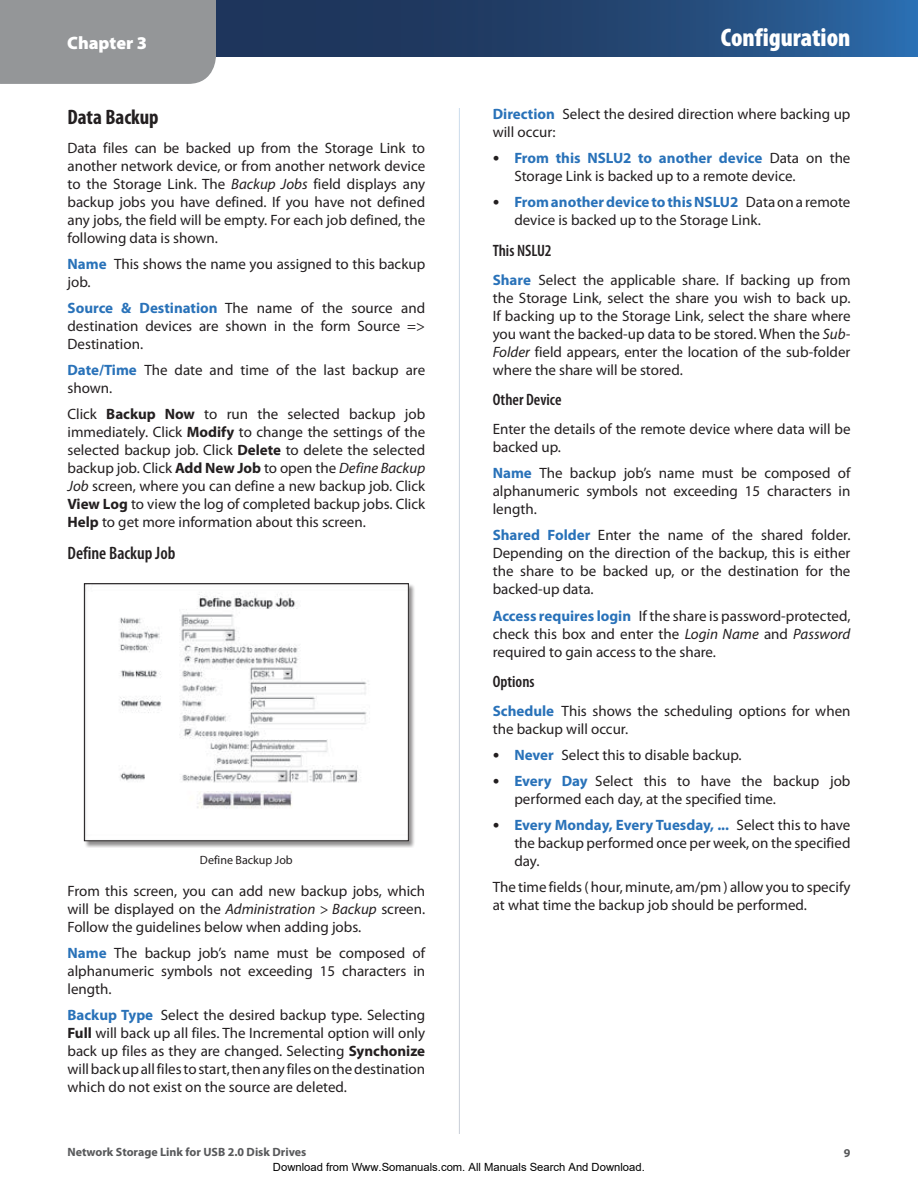
<style>
.page{position:relative;width:918px;height:1188px;background:#fff}
.page>*{position:absolute;margin:0;border:0;box-sizing:border-box;transform-origin:0 0}
.t1{font:900 condensed 25.5px "Myriad Pro";color:#fff}
.t2{font:700 condensed 21px "Myriad Pro";color:#231f20}
.t3{font:600 condensed 18px "Myriad Pro";color:#231f20}
.t4{font:900 18px "Myriad Pro";color:#fff}
.t5{font:600 condensed 16.5px "Myriad Pro";color:#231f20}
.t6{font:15px/18px "Myriad Pro";color:#231f20;text-align:justify}
.t7{font:700 12px "Myriad Pro";color:#58595b}
.t8{font:12px "Myriad Pro";color:#231f20}
.t9{font:11.25px "Arial";color:#000}
.s1{font-style:italic}
.s2{font-weight:700;color:#2972b9}
.s3{font-weight:700}
.s4{font-family:"Helvetica Neue";font-weight:500;font-stretch:condensed;font-size:13.5px}
</style>
<div class="page">
<div style="left:0;top:0;width:216px;height:84px;background:#949698"></div>
<svg style="left:219px;top:3px;width:696px;height:51px;background:#224573"></svg>
<div style="left:84px;top:583px;width:331px;height:265px;background:#231f20;opacity:.5"></div>
<img style="left:86px;top:585px;width:321px;height:254px">
<div style="left:84px;top:583px;width:325px;height:258px;border:1px solid #231f20"></div>
<p class="t4" style="left:67px;top:30px;width:82px">Chapter 3</p>
<h1 class="t1" style="left:721px;top:21px;width:131px">Configuration</h1>
<h2 class="t2" style="left:68px;top:104px;width:93px">Data Backup</h2>
<p class="t6" style="left:68px;top:139px;width:359px">Data files can be backed up from the Storage Link to another network device, or from another network device to the Storage Link. The <span class="s1">Backup Jobs</span> field displays any backup jobs you have defined. If you have not defined any jobs, the field will be empty. For each job defined, the following data is shown.</p>
<p class="t6" style="left:68px;top:255px;width:359px"><span class="s2">Name</span> This shows the name you assigned to this backup job.</p>
<p class="t6" style="left:68px;top:299px;width:359px"><span class="s2">Source &amp; Destination</span> The name of the source and destination devices are shown in the form Source =&gt; Destination.</p>
<p class="t6" style="left:68px;top:361px;width:359px"><span class="s2">Date/Time</span> The date and time of the last backup are shown.</p>
<p class="t6" style="left:68px;top:405px;width:359px">Click <span class="s3">Backup Now</span> to run the selected backup job immediately. Click <span class="s3">Modify</span> to change the settings of the selected backup job. Click <span class="s3">Delete</span> to delete the selected backup job. Click <span class="s3">Add New Job</span> to open the <span class="s1">Define Backup Job</span> screen, where you can define a new backup job. Click <span class="s3">View Log</span> to view the log of completed backup jobs. Click <span class="s3">Help</span> to get more information about this screen.</p>
<p class="t3" style="left:68px;top:542px;width:109px">Define Backup Job</p>
<p class="t8" style="left:200px;top:854px;width:94px">Define Backup Job</p>
<p class="t6" style="left:68px;top:882px;width:359px">From this screen, you can add new backup jobs, which will be displayed on the <span class="s1">Administration &gt; Backup</span> screen.<br>Follow the guidelines below when adding jobs.</p>
<p class="t6" style="left:68px;top:944px;width:359px"><span class="s2">Name</span> The backup job’s name must be composed of alphanumeric symbols not exceeding 15 characters in length.</p>
<p class="t6" style="left:68px;top:1006px;width:359px"><span class="s2">Backup Type</span> Select the desired backup type. Selecting <span class="s3">Full</span> will back up all files. The Incremental option will only back up files as they are changed. Selecting <span class="s3">Synchonize </span>will back up all files to start, then any files on the destination which do not exist on the source are deleted.</p>
<p class="t6" style="left:493px;top:106px;width:359px"><span class="s2">Direction</span> Select the desired direction where backing up will occur:</p>
<p class="t6" style="left:514px;top:150px;width:338px;text-indent:-22px"><span class="s4">•</span> <span class="s2">From this NSLU2 to another device</span> Data on the<br>Storage Link is backed up to a remote device.</p>
<p class="t6" style="left:514px;top:194px;width:338px;text-indent:-22px"><span class="s4">•</span> <span class="s2">From another device to this NSLU2</span> Data on a remote device is backed up to the Storage Link.</p>
<p class="t5" style="left:493px;top:240px;width:60px">This NSLU2</p>
<p class="t6" style="left:493px;top:271px;width:359px"><span class="s2">Share</span> Select the applicable share. If backing up from the Storage Link, select the share you wish to back up.<br>If backing up to the Storage Link, select the share where you want the backed-up data to be stored. When the <span class="s1">Sub-Folder</span> field appears, enter the location of the sub-folder where the share will be stored.</p>
<p class="t5" style="left:493px;top:390px;width:70px">Other Device</p>
<p class="t6" style="left:493px;top:421px;width:359px">Enter the details of the remote device where data will be backed up.</p>
<p class="t6" style="left:493px;top:465px;width:359px"><span class="s2">Name</span> The backup job’s name must be composed of alphanumeric symbols not exceeding 15 characters in length.</p>
<p class="t6" style="left:493px;top:527px;width:359px"><span class="s2">Shared Folder</span> Enter the name of the shared folder.<br>Depending on the direction of the backup, this is either the share to be backed up, or the destination for the backed-up data.</p>
<p class="t6" style="left:493px;top:607px;width:359px"><span class="s2">Access requires login</span> If the share is password-protected, check this box and enter the <span class="s1">Login Name</span> and <span class="s1">Password </span>required to gain access to the share.</p>
<p class="t5" style="left:493px;top:672px;width:43px">Options</p>
<p class="t6" style="left:493px;top:702px;width:359px"><span class="s2">Schedule</span> This shows the scheduling options for when the backup will occur.</p>
<p class="t6" style="left:493px;top:746px;width:250px"><span class="s4">•</span> <span class="s2">Never</span> Select this to disable backup.</p>
<p class="t6" style="left:514px;top:772px;width:338px;text-indent:-22px"><span class="s4">•</span> <span class="s2">Every Day</span> Select this to have the backup job performed each day, at the specified time.</p>
<p class="t6" style="left:514px;top:817px;width:338px;text-indent:-22px"><span class="s4">•</span> <span class="s2">Every Monday, Every Tuesday, ...</span> Select this to have the backup performed once per week, on the specified day.</p>
<p class="t6" style="left:493px;top:879px;width:359px">The time fields ( hour, minute, am/pm ) allow you to specify at what time the backup job should be performed.</p>
<p class="t7" style="left:68px;top:1145px;width:240px">Network Storage Link for USB 2.0 Disk Drives</p>
<p class="t7" style="left:844px;top:1147px;width:8px">9</p>
<p class="t9" style="left:273px;top:1160px;width:373px">Download from Www.Somanuals.com. All Manuals Search And Download.</p>
</div>
